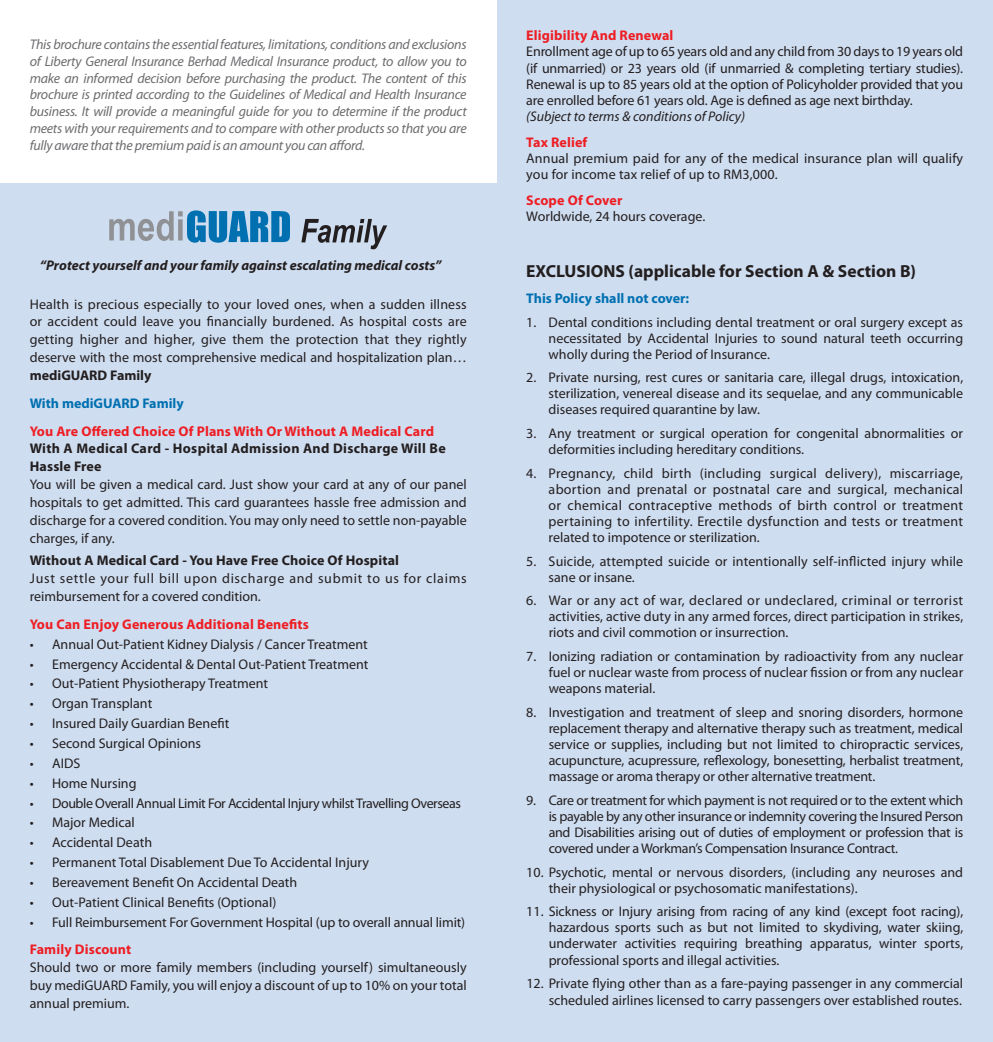
<style>
.page{position:relative;width:993px;height:1042px;background:#fff}
.page>*{position:absolute;margin:0;border:0;box-sizing:border-box;transform-origin:0 0}
.t1{font:700 17.5px "Myriad Pro";color:#231f20}
.t2{font:14px/16.1px "Myriad Pro";color:#231f20;text-align:justify}
.t3{font:italic 14px/16.8px "Myriad Pro";letter-spacing:-.02em;color:#6c6d70;text-align:justify}
.t4{font:700 14px "Myriad Pro";letter-spacing:.01em;color:#ee1d23}
.t5{font:700 14px/17.8px "Myriad Pro";letter-spacing:.01em;color:#231f20}
.t6{font:14px/17.8px "Myriad Pro";letter-spacing:.05em;color:#231f20}
.t7{font:14px "Myriad Pro";letter-spacing:-.03em;color:#231f20}
.t8{font:italic 700 14px "Myriad Pro";color:#231f20}
.t9{font:700 14px "Myriad Pro";color:#0070b1}
.t10{font:italic 14px "Myriad Pro";color:#231f20}
</style>
<div class="page">
<div style="left:0;top:0;width:992px;height:1042px;background:#cfddf0"></div>
<div style="left:0;top:0;width:496px;height:183px;background:#fff"></div>
<svg style="left:109px;top:210px;width:181px;height:33px"></svg>
<svg style="left:301px;top:219px;width:86px;height:30px"></svg>
<p class="t3" style="left:30px;top:36px;width:438px">This brochure contains the essential features, limitations, conditions and exclusions of Liberty General Insurance Berhad Medical Insurance product, to allow you to make an informed decision before purchasing the product. The content of this brochure is printed according to the Guidelines of Medical and Health Insurance business. It will provide a meaningful guide for you to determine if the product meets with your requirements and to compare with other products so that you are fully aware that the premium paid is an amount you can afford.</p>
<p class="t8" style="left:40px;top:256px;width:403px">“Protect yourself and your family against escalating medical costs”</p>
<p class="t2" style="left:30px;top:295px;width:438px;line-height:17.8px">Health is precious especially to your loved ones, when a sudden illness or accident could leave you financially burdened. As hospital costs are getting higher and higher, give them the protection that they rightly deserve with the most comprehensive medical and hospitalization plan…</p>
<p class="t5" style="left:30px;top:366px;width:123px">mediGUARD Family</p>
<p class="t9" style="left:30px;top:394px;width:155px">With mediGUARD Family</p>
<p class="t4" style="left:30px;top:422px;width:406px">You Are Offered Choice Of Plans With Or Without A Medical Card</p>
<p class="t5" style="left:30px;top:439px;width:417px">With A Medical Card - Hospital Admission And Discharge Will Be<br>Hassle Free</p>
<p class="t2" style="left:30px;top:475px;width:438px;line-height:17.8px">You will be given a medical card. Just show your card at any of our panel hospitals to get admitted. This card guarantees hassle free admission and discharge for a covered condition. You may only need to settle non-payable charges, if any.</p>
<p class="t5" style="left:30px;top:551px;width:371px">Without A Medical Card - You Have Free Choice Of Hospital</p>
<p class="t6" style="left:30px;top:569px;width:438px">Just settle your full bill upon discharge and submit to us for claims reimbursement for a covered condition.</p>
<p class="t4" style="left:30px;top:615px;width:280px">You Can Enjoy Generous Additional Benefits</p>
<p class="t2" style="left:30px;top:636px;width:339px">• Annual Out-Patient Kidney Dialysis / Cancer Treatment</p>
<p class="t2" style="left:30px;top:655px;width:340px">• Emergency Accidental &amp; Dental Out-Patient Treatment</p>
<p class="t2" style="left:30px;top:675px;width:240px">• Out-Patient Physiotherapy Treatment</p>
<p class="t2" style="left:30px;top:695px;width:124px">• Organ Transplant</p>
<p class="t2" style="left:30px;top:715px;width:201px">• Insured Daily Guardian Benefit</p>
<p class="t2" style="left:30px;top:735px;width:173px">• Second Surgical Opinions</p>
<p class="t2" style="left:30px;top:755px;width:52px">• AIDS</p>
<p class="t2" style="left:30px;top:775px;width:108px">• Home Nursing</p>
<p class="t7" style="left:30px;top:794px;width:432px">• Double Overall Annual Limit For Accidental Injury whilst Travelling Overseas</p>
<p class="t2" style="left:30px;top:814px;width:106px">• Major Medical</p>
<p class="t2" style="left:30px;top:834px;width:124px">• Accidental Death</p>
<p class="t2" style="left:30px;top:854px;width:340px">• Permanent Total Disablement Due To Accidental Injury</p>
<p class="t2" style="left:30px;top:874px;width:269px">• Bereavement Benefit On Accidental Death</p>
<p class="t2" style="left:30px;top:894px;width:248px">• Out-Patient Clinical Benefits (Optional)</p>
<p class="t2" style="left:30px;top:913px;width:437px">• Full Reimbursement For Government Hospital (up to overall annual limit)</p>
<p class="t4" style="left:30px;top:940px;width:103px">Family Discount</p>
<p class="t2" style="left:30px;top:958px;width:438px;line-height:17.8px">Should two or more family members (including yourself) simultaneously buy mediGUARD Family, you will enjoy a discount of up to 10% on your total annual premium.</p>
<p class="t4" style="left:526px;top:26px;width:149px">Eligibility And Renewal</p>
<p class="t2" style="left:526px;top:43px;width:438px">Enrollment age of up to 65 years old and any child from 30 days to 19 years old (if unmarried) or 23 years old (if unmarried &amp; completing tertiary studies).<br>Renewal is up to 85 years old at the option of Policyholder provided that you are enrolled before 61 years old. Age is defined as age next birthday.</p>
<p class="t10" style="left:526px;top:107px;width:220px">(Subject to terms &amp; conditions of Policy)</p>
<p class="t4" style="left:526px;top:133px;width:63px">Tax Relief</p>
<p class="t2" style="left:526px;top:150px;width:438px">Annual premium paid for any of the medical insurance plan will qualify you for income tax relief of up to RM3,000.</p>
<p class="t4" style="left:526px;top:191px;width:98px">Scope Of Cover</p>
<p class="t2" style="left:526px;top:208px;width:180px">Worldwide, 24 hours coverage.</p>
<p class="t1" style="left:526px;top:260px;width:391px">EXCLUSIONS (applicable for Section A &amp; Section B)</p>
<p class="t9" style="left:526px;top:289px;width:164px">This Policy shall not cover:</p>
<p class="t2" style="left:548px;top:313px;width:416px;text-indent:-22px">1. Dental conditions including dental treatment or oral surgery except as necessitated by Accidental Injuries to sound natural teeth occurring wholly during the Period of Insurance.</p>
<p class="t2" style="left:548px;top:369px;width:416px;text-indent:-22px">2. Private nursing, rest cures or sanitaria care, illegal drugs, intoxication, sterilization, venereal disease and its sequelae, and any communicable diseases required quarantine by law.</p>
<p class="t2" style="left:548px;top:425px;width:416px;text-indent:-22px">3. Any treatment or surgical operation for congenital abnormalities or deformities including hereditary conditions.</p>
<p class="t2" style="left:548px;top:465px;width:416px;text-indent:-22px">4. Pregnancy, child birth (including surgical delivery), miscarriage, abortion and prenatal or postnatal care and surgical, mechanical or chemical contraceptive methods of birth control or treatment pertaining to infertility. Erectile dysfunction and tests or treatment related to impotence or sterilization.</p>
<p class="t2" style="left:548px;top:553px;width:416px;text-indent:-22px">5. Suicide, attempted suicide or intentionally self-inflicted injury while sane or insane.</p>
<p class="t2" style="left:548px;top:592px;width:416px;text-indent:-22px">6. War or any act of war, declared or undeclared, criminal or terrorist activities, active duty in any armed forces, direct participation in strikes, riots and civil commotion or insurrection.</p>
<p class="t2" style="left:548px;top:648px;width:416px;text-indent:-22px">7. Ionizing radiation or contamination by radioactivity from any nuclear fuel or nuclear waste from process of nuclear fission or from any nuclear weapons material.</p>
<p class="t2" style="left:548px;top:704px;width:416px;text-indent:-22px">8. Investigation and treatment of sleep and snoring disorders, hormone replacement therapy and alternative therapy such as treatment, medical service or supplies, including but not limited to chiropractic services, acupuncture, acupressure, reflexology, bonesetting, herbalist treatment, massage or aroma therapy or other alternative treatment.</p>
<p class="t2" style="left:548px;top:792px;width:416px;text-indent:-22px">9. Care or treatment for which payment is not required or to the extent which is payable by any other insurance or indemnity covering the Insured Person and Disabilities arising out of duties of employment or profession that is covered under a Workman’s Compensation Insurance Contract.</p>
<p class="t2" style="left:548px;top:863px;width:416px;text-indent:-22px">10. Psychotic, mental or nervous disorders, (including any neuroses and their physiological or psychosomatic manifestations).</p>
<p class="t2" style="left:548px;top:903px;width:416px;text-indent:-22px">11. Sickness or Injury arising from racing of any kind (except foot racing), hazardous sports such as but not limited to skydiving, water skiing, underwater activities requiring breathing apparatus, winter sports, professional sports and illegal activities.</p>
<p class="t2" style="left:526px;top:975px;width:438px;line-height:16.8px;text-align:right">12. Private flying other than as a fare-paying passenger in any commercial scheduled airlines licensed to carry passengers over established routes.</p>
</div>
